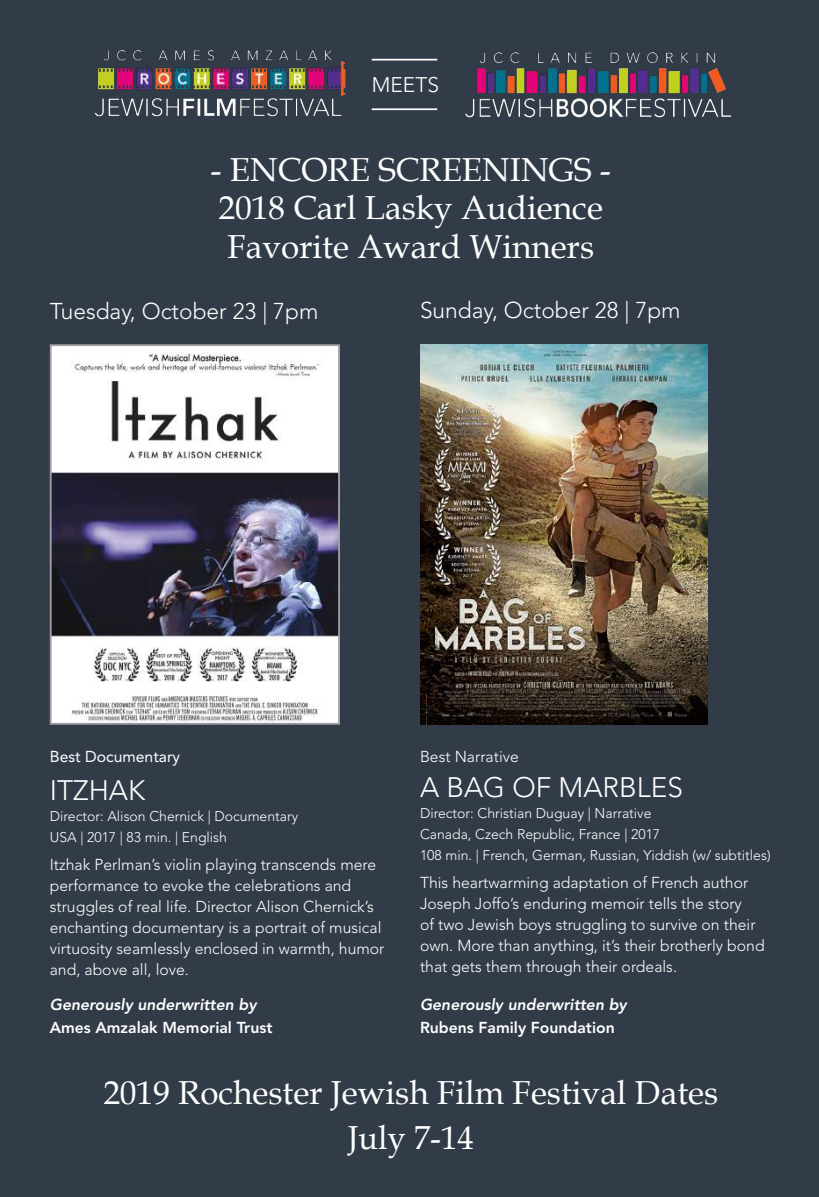
<style>
.page{position:relative;width:819px;height:1197px;background:#323b48}
.page>*{position:absolute;margin:0;border:0;box-sizing:border-box;transform-origin:0 0}
.t1{font:33.25px/38.5px "Book Antiqua";color:#fff;text-align:center}
.t2{font:300 28px "Avenir LT Std";color:#fff}
.t3{font:300 22.75px "Avenir LT Std";color:#fff}
.t4{font:300 21px "Avenir LT Std";color:#fff}
.t5{font:300 15.75px/21px "Avenir LT Std";color:#fff}
.t6{font:italic 800 15.75px "Avenir LT Std";color:#fff}
.t7{font:800 15.75px "Avenir LT Std";color:#fff}
.t8{font:15.75px "Avenir LT Std";color:#fff}
.t9{font:300 14px/21px "Avenir LT Std";color:#fff}
</style>
<div class="page">
<img style="left:420px;top:344px;width:287px;height:381px">
<img style="left:53px;top:347px;width:284px;height:375px">
<div style="left:50px;top:344px;width:290px;height:381px;border:2px solid #a0a1a5"></div>
<img style="left:94px;top:50px;width:252px;height:67px">
<img style="left:465px;top:52px;width:267px;height:66px">
<hr style="left:372px;top:59px;width:65px;height:2px;background:#fff">
<hr style="left:372px;top:108px;width:65px;height:2px;background:#fff">
<h3 class="t4" style="left:372px;top:73px;width:69px">MEETS</h3>
<h1 class="t1" style="left:211px;top:149px;width:402px;text-align:left">- ENCORE SCREENINGS -<br>2018 Carl Lasky Audience<br>Favorite Award Winners</h1>
<h3 class="t3" style="left:50px;top:298px;width:270px">Tuesday, October 23 | 7pm</h3>
<h3 class="t3" style="left:420px;top:297px;width:262px">Sunday, October 28 | 7pm</h3>
<p class="t8" style="left:50px;top:747px;width:132px">Best Documentary</p>
<h2 class="t2" style="left:50px;top:774px;width:97px">ITZHAK</h2>
<p class="t9" style="left:50px;top:806px;width:250px">Director: Alison Chernick | Documentary<br>USA | 2017 | 83 min. | English</p>
<p class="t5" style="left:50px;top:854px;width:336px">Itzhak Perlman’s violin playing transcends mere performance to evoke the celebrations and struggles of real life. Director Alison Chernick’s enchanting documentary is a portrait of musical virtuosity seamlessly enclosed in warmth, humor and, above all, love.</p>
<p class="t6" style="left:50px;top:995px;width:208px">Generously underwritten by</p>
<p class="t7" style="left:50px;top:1018px;width:224px">Ames Amzalak Memorial Trust</p>
<p class="t5" style="left:420px;top:746px;width:100px">Best Narrative</p>
<h2 class="t2" style="left:420px;top:771px;width:265px">A BAG OF MARBLES</h2>
<p class="t9" style="left:420px;top:803px;width:352px">Director: Christian Duguay | Narrative<br>Canada, Czech Republic, France | 2017<br>108 min. | French, German, Russian, Yiddish (w/ subtitles)</p>
<p class="t5" style="left:420px;top:872px;width:346px">This heartwarming adaptation of French author Joseph Joffo’s enduring memoir tells the story<br>of two Jewish boys struggling to survive on their own. More than anything, it’s their brotherly bond that gets them through their ordeals.</p>
<p class="t6" style="left:420px;top:996px;width:208px">Generously underwritten by</p>
<p class="t7" style="left:420px;top:1018px;width:196px">Rubens Family Foundation</p>
<h1 class="t1" style="left:103px;top:1069px;width:616px;line-height:45.5px">2019 Rochester Jewish Film Festival Dates<br>July 7-14</h1>
</div>
